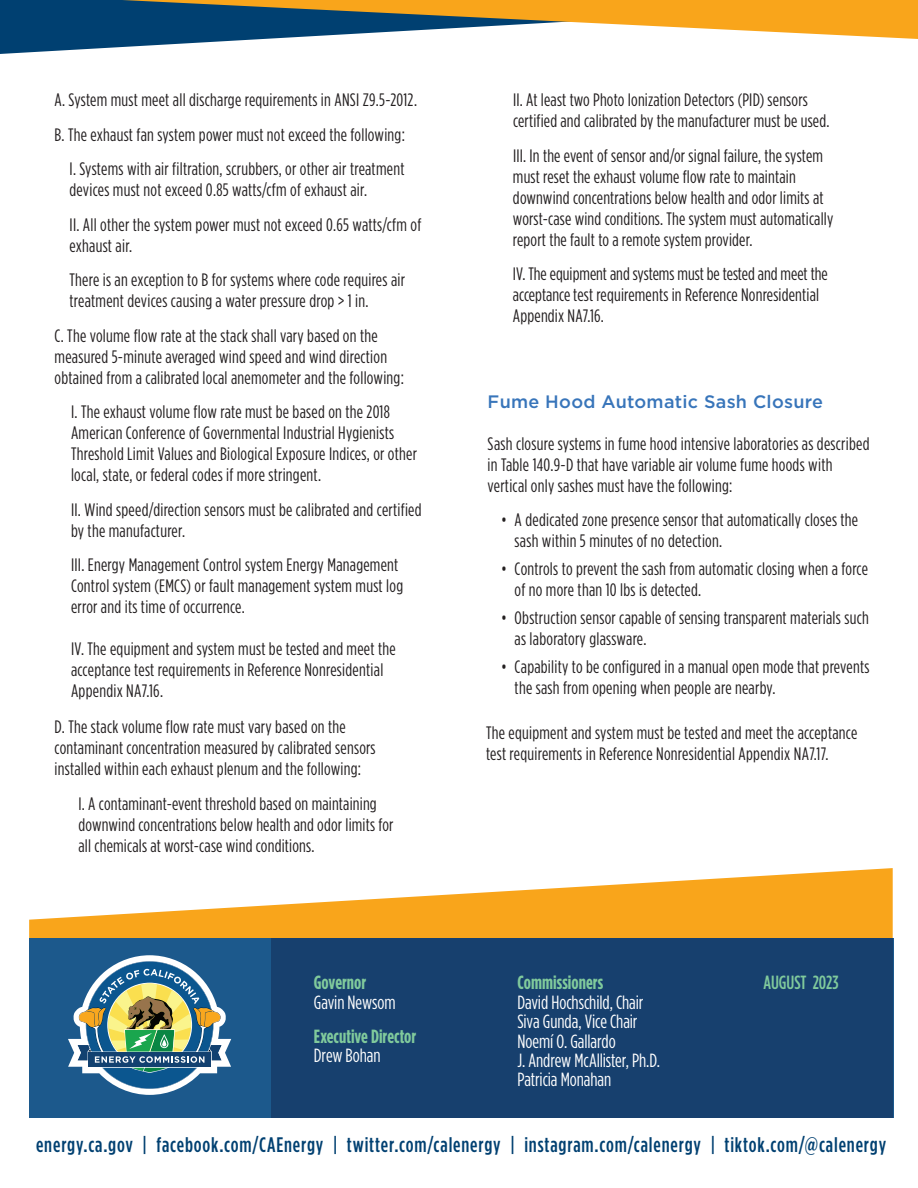
<style>
.page{position:relative;width:918px;height:1188px;background:#fff}
.page>*{position:absolute;margin:0;border:0;box-sizing:border-box;transform-origin:0 0}
.t1{font:500 condensed 21px "Gotham HTF";letter-spacing:.04em;color:#004071}
.t2{font:condensed 19.05px/19.5px "Gotham HTF";letter-spacing:-.005em;color:#fff}
.t3{font:700 condensed 19.05px "Gotham HTF";color:#80ca9c}
.t4{font:500 condensed 19.05px "Gotham HTF";letter-spacing:-.005em;color:#80ca9c}
.t5{font:condensed 18px/21px "Gotham HTF";letter-spacing:.015em;color:#231f20}
.t6{font:500 18px "Gotham HTF";letter-spacing:.015em;color:#3875ba}
</style>
<div class="page">
<svg style="left:0;top:0;width:262px;height:54px;fill:#004071"></svg>
<svg style="left:122px;top:0;width:796px;height:39px"></svg>
<svg style="left:29px;top:868px;width:864px;height:70px;fill:#f9a51b"></svg>
<div style="left:29px;top:938px;width:864px;height:180px;background:#1c598c"></div>
<div style="left:271px;top:938px;width:622px;height:180px;background:#17406e"></div>
<svg style="left:68px;top:955px;width:163px;height:140px"></svg>
<p class="t5" style="left:55px;top:89px;width:364px">A. System must meet all discharge requirements in ANSI Z9.5-2012.</p>
<p class="t5" style="left:55px;top:123px;width:352px">B. The exhaust fan system power must not exceed the following:</p>
<p class="t5" style="left:70px;top:158px;width:336px">I. Systems with air filtration, scrubbers, or other air treatment</p>
<p class="t5" style="left:70px;top:172px;width:353px;line-height:34.5px">devices must not exceed 0.85 watts/cfm of exhaust air.<br>II. All other the system power must not exceed 0.65 watts/cfm of</p>
<p class="t5" style="left:70px;top:228px;width:337px;line-height:34.5px">exhaust air.<br>There is an exception to B for systems where code requires air</p>
<p class="t5" style="left:55px;top:283px;width:325px;line-height:34.5px;text-align:center">treatment devices causing a water pressure drop &gt; 1 in.<br>C. The volume flow rate at the stack shall vary based on the</p>
<p class="t5" style="left:55px;top:346px;width:351px">measured 5-minute averaged wind speed and wind direction obtained from a calibrated local anemometer and the following:</p>
<p class="t5" style="left:71px;top:401px;width:348px">I. The exhaust volume flow rate must be based on the 2018<br>American Conference of Governmental Industrial Hygienists Threshold Limit Values and Biological Exposure Indices, or other local, state, or federal codes if more stringent.</p>
<p class="t5" style="left:71px;top:499px;width:352px">II. Wind speed/direction sensors must be calibrated and certified by the manufacturer.</p>
<p class="t5" style="left:71px;top:554px;width:334px">III. Energy Management Control system Energy Management<br>Control system (EMCS) or fault management system must log error and its time of occurrence.</p>
<p class="t5" style="left:71px;top:638px;width:326px">IV. The equipment and system must be tested and meet the acceptance test requirements in Reference Nonresidential<br>Appendix NA7.16.</p>
<p class="t5" style="left:55px;top:716px;width:323px">D. The stack volume flow rate must vary based on the contaminant concentration measured by calibrated sensors installed within each exhaust plenum and the following:</p>
<p class="t5" style="left:79px;top:793px;width:317px">I. A contaminant-event threshold based on maintaining downwind concentrations below health and odor limits for all chemicals at worst-case wind conditions.</p>
<p class="t5" style="left:513px;top:89px;width:318px">II. At least two Photo Ionization Detectors (PID) sensors certified and calibrated by the manufacturer must be used.</p>
<p class="t5" style="left:513px;top:145px;width:322px">III. In the event of sensor and/or signal failure, the system must reset the exhaust volume flow rate to maintain downwind concentrations below health and odor limits at worst-case wind conditions. The system must automatically report the fault to a remote system provider.</p>
<p class="t5" style="left:513px;top:263px;width:316px">IV. The equipment and systems must be tested and meet the acceptance test requirements in Reference Nonresidential<br>Appendix NA7.16.</p>
<h3 class="t6" style="left:488px;top:391px;width:337px">Fume Hood Automatic Sash Closure</h3>
<p class="t5" style="left:488px;top:433px;width:383px">Sash closure systems in fume hood intensive laboratories as described in Table 140.9-D that have variable air volume fume hoods with vertical only sashes must have the following:</p>
<p class="t5" style="left:515px;top:509px;width:345px;text-indent:-14px">• A dedicated zone presence sensor that automatically closes the sash within 5 minutes of no detection.</p>
<p class="t5" style="left:515px;top:558px;width:355px;text-indent:-14px">• Controls to prevent the sash from automatic closing when a force of no more than 10 lbs is detected.</p>
<p class="t5" style="left:515px;top:607px;width:356px;text-indent:-14px">• Obstruction sensor capable of sensing transparent materials such as laboratory glassware.</p>
<p class="t5" style="left:515px;top:656px;width:356px;text-indent:-14px">• Capability to be configured in a manual open mode that prevents the sash from opening when people are nearby.</p>
<p class="t5" style="left:486px;top:722px;width:373px">The equipment and system must be tested and meet the acceptance test requirements in Reference Nonresidential Appendix NA7.17.</p>
<p class="t3" style="left:314px;top:972px;width:54px">Governor</p>
<p class="t3" style="left:517px;top:972px;width:87px">Commissioners</p>
<p class="t4" style="left:764px;top:972px;width:76px">AUGUST 2023</p>
<p class="t2" style="left:314px;top:992px;width:83px">Gavin Newsom</p>
<p class="t2" style="left:517px;top:992px;width:128px">David Hochschild, Chair<br>Siva Gunda, Vice Chair</p>
<p class="t3" style="left:314px;top:1026px;width:104px">Executive Director</p>
<p class="t2" style="left:517px;top:1031px;width:100px">Noemí O. Gallardo</p>
<p class="t2" style="left:314px;top:1046px;width:68px">Drew Bohan</p>
<p class="t2" style="left:517px;top:1050px;width:144px">J. Andrew McAllister, Ph.D.<br>Patricia Monahan</p>
<p class="t1" style="left:36px;top:1133px;width:852px">energy.ca.gov | facebook.com/CAEnergy | twitter.com/calenergy | instagram.com/calenergy | tiktok.com/@calenergy</p>
</div>
